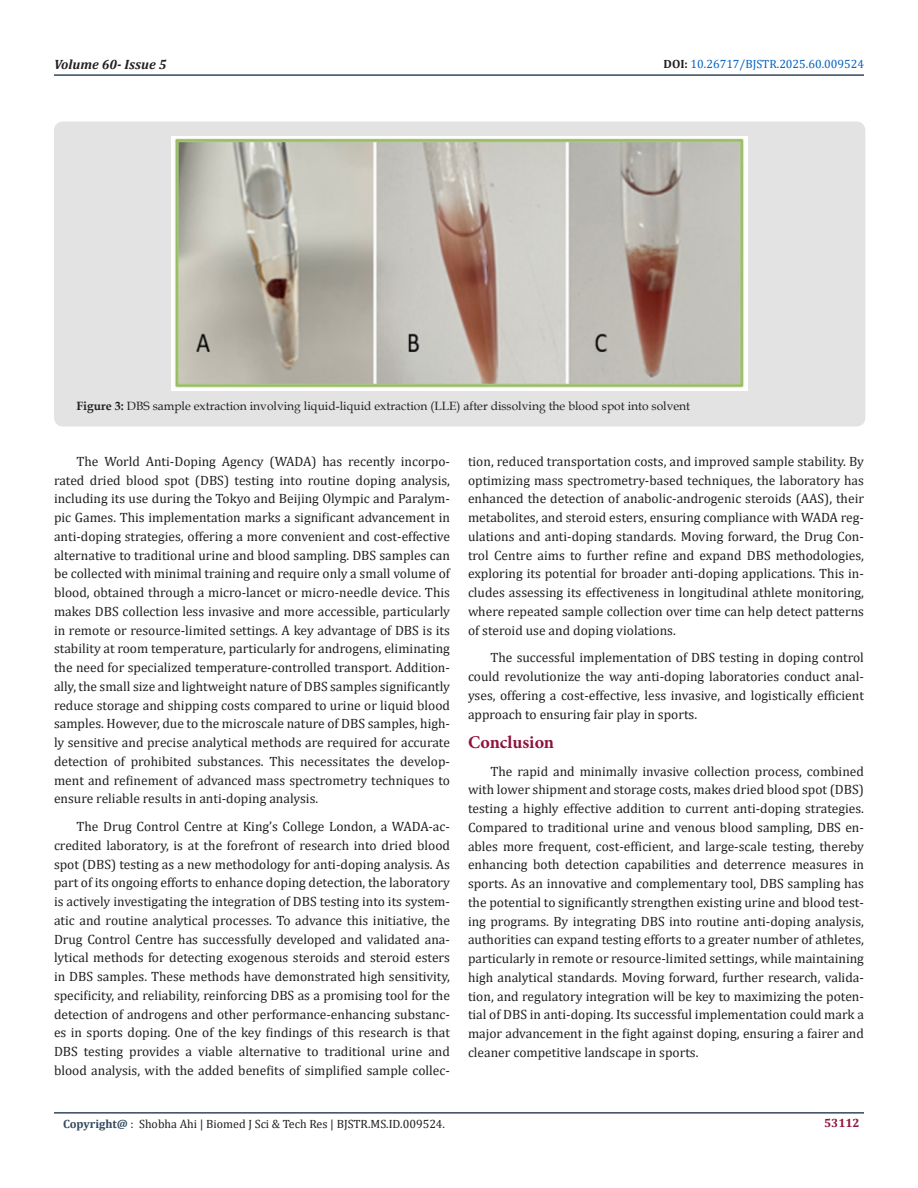
<style>
.page{position:relative;width:918px;height:1188px;background:#fff}
.page>*{position:absolute;margin:0;border:0;box-sizing:border-box;transform-origin:0 0}
.t1{font:700 18px "Minion Pro";color:#8f133a}
.t2{font:13.5px/18.8px "Cambria";color:#231f20;text-align:justify}
.t3{font:italic 700 13.5px "Cambria";color:#231f20}
.t4{font:12px "Book Antiqua";color:#231f20}
.t5{font:12px "Cambria";color:#231f20}
.t6{font:12px "Cambria";color:#0563c1}
.t7{font:700 12px "Cambria";color:#8f133a}
.s1{font-weight:700;color:#231f20}
.s2{font-weight:700}
.s3{font-weight:700;color:#34495e}
</style>
<div class="page">
<hr style="left:54px;top:1112px;width:810px;height:2px;background:#34495e">
<hr style="left:54px;top:74px;width:810px;height:2px;background:#34495e">
<div style="left:54px;top:122px;width:811px;height:305px;background:#e3e3e3;border-radius:9px"></div>
<img style="left:172px;top:136px;width:576px;height:255px">
<p class="t3" style="left:54px;top:55px;width:114px">Volume 60- Issue 5</p>
<p class="t6" style="left:664px;top:57px;width:202px"><span class="s1">DOI:</span> 10.26717/BJSTR.2025.60.009524</p>
<p class="t4" style="left:76px;top:398px;width:615px"><span class="s2">Figure 3:</span> DBS sample extraction involving liquid-liquid extraction (LLE) after dissolving the blood spot into solvent</p>
<p class="t2" style="left:54px;top:452px;width:398px;text-indent:22px">The World Anti-Doping Agency (WADA) has recently incorpo&shy;rated dried blood spot (DBS) testing into routine doping analysis, including its use during the Tokyo and Beijing Olympic and Paralym&shy;pic Games. This implementation marks a significant advancement in anti-doping strategies, offering a more convenient and cost-effective alternative to traditional urine and blood sampling. DBS samples can be collected with minimal training and require only a small volume of blood, obtained through a micro-lancet or micro-needle device. This makes DBS collection less invasive and more accessible, particularly in remote or resource-limited settings. A key advantage of DBS is its stability at room temperature, particularly for androgens, eliminating the need for specialized temperature-controlled transport. Addition&shy;ally, the small size and lightweight nature of DBS samples significantly reduce storage and shipping costs compared to urine or liquid blood samples. However, due to the microscale nature of DBS samples, high&shy;ly sensitive and precise analytical methods are required for accurate detection of prohibited substances. This necessitates the develop&shy;ment and refinement of advanced mass spectrometry techniques to ensure reliable results in anti-doping analysis.</p>
<p class="t2" style="left:54px;top:817px;width:398px;text-indent:22px">The Drug Control Centre at King’s College London, a WADA-ac&shy;credited laboratory, is at the forefront of research into dried blood spot (DBS) testing as a new methodology for anti-doping analysis. As part of its ongoing efforts to enhance doping detection, the laboratory is actively investigating the integration of DBS testing into its system&shy;atic and routine analytical processes. To advance this initiative, the Drug Control Centre has successfully developed and validated ana&shy;lytical methods for detecting exogenous steroids and steroid esters in DBS samples. These methods have demonstrated high sensitivity, specificity, and reliability, reinforcing DBS as a promising tool for the detection of androgens and other performance-enhancing substanc&shy;es in sports doping. One of the key findings of this research is that DBS testing provides a viable alternative to traditional urine and blood analysis, with the added benefits of simplified sample collec-</p>
<p class="t2" style="left:468px;top:452px;width:398px">tion, reduced transportation costs, and improved sample stability. By optimizing mass spectrometry-based techniques, the laboratory has enhanced the detection of anabolic-androgenic steroids (AAS), their metabolites, and steroid esters, ensuring compliance with WADA reg&shy;ulations and anti-doping standards. Moving forward, the Drug Con&shy;trol Centre aims to further refine and expand DBS methodologies, exploring its potential for broader anti-doping applications. This in&shy;cludes assessing its effectiveness in longitudinal athlete monitoring, where repeated sample collection over time can help detect patterns of steroid use and doping violations.</p>
<p class="t2" style="left:468px;top:648px;width:398px;text-indent:22px">The successful implementation of DBS testing in doping control could revolutionize the way anti-doping laboratories conduct anal&shy;yses, offering a cost-effective, less invasive, and logistically efficient approach to ensuring fair play in sports.</p>
<p class="t1" style="left:468px;top:729px;width:88px">Conclusion</p>
<p class="t2" style="left:468px;top:762px;width:398px;text-indent:22px">The rapid and minimally invasive collection process, combined with lower shipment and storage costs, makes dried blood spot (DBS) testing a highly effective addition to current anti-doping strategies.<br>Compared to traditional urine and venous blood sampling, DBS en&shy;ables more frequent, cost-efficient, and large-scale testing, thereby enhancing both detection capabilities and deterrence measures in sports. As an innovative and complementary tool, DBS sampling has the potential to significantly strengthen existing urine and blood test&shy;ing programs. By integrating DBS into routine anti-doping analysis, authorities can expand testing efforts to a greater number of athletes, particularly in remote or resource-limited settings, while maintaining high analytical standards. Moving forward, further research, valida&shy;tion, and regulatory integration will be key to maximizing the poten&shy;tial of DBS in anti-doping. Its successful implementation could mark a major advancement in the fight against doping, ensuring a fairer and cleaner competitive landscape in sports.</p>
<p class="t5" style="left:63px;top:1117px;width:384px"><span class="s3">Copyright@</span> : Shobha Ahi | Biomed J Sci &amp; Tech Res | BJSTR.MS.ID.009524.</p>
<p class="t7" style="left:824px;top:1115px;width:37px">53112</p>
</div>
